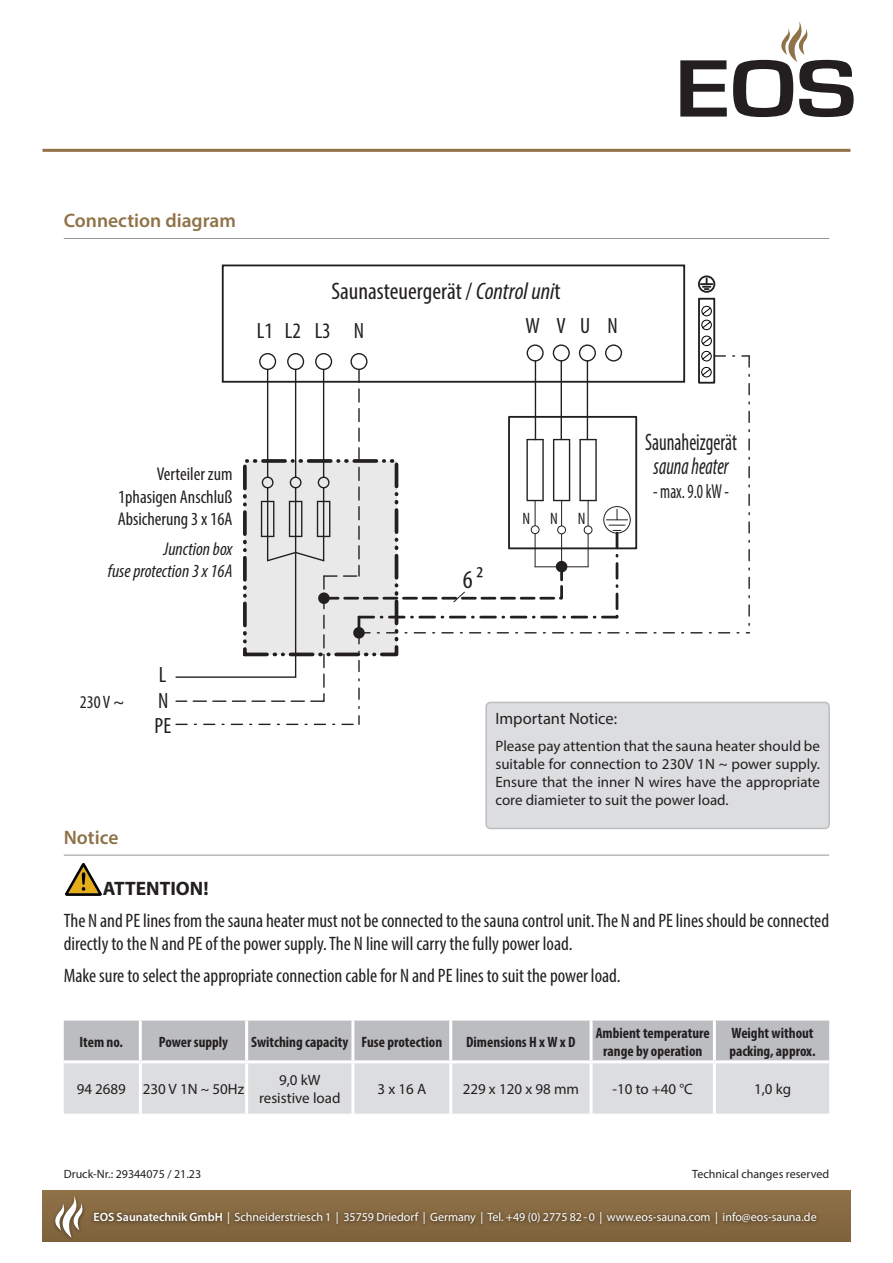
<style>
.page{position:relative;width:893px;height:1263px;background:#fff}
.page>*{position:absolute;margin:0;border:0;box-sizing:border-box;transform-origin:0 0}
.t1{font:condensed 25.8px "Myriad Pro";color:#231f20}
.t2{font:condensed 24px "Myriad Pro";color:#231f20}
.t3{font:condensed 24px/24px "Myriad Pro";color:#231f20;text-align:center;scale:.8 1}
.t4{font:condensed 22.2px/26.2px "Myriad Pro";color:#231f20}
.t5{font:condensed 20.25px "Myriad Pro";color:#231f20;scale:.8 1}
.Fließtest{font:condensed 19.5px/23.4px "Myriad Pro";color:#231f20}
.t6{font:600 19.5px "Myriad Pro";color:#907248}
.Fließtest-2{font:700 19.5px "Myriad Pro";color:#231f20}
.t7{font:condensed 18.45px/22.2px "Myriad Pro";color:#231f20;text-align:justify}
.t8{font:italic condensed 18.45px/22.2px "Myriad Pro";color:#231f20;text-align:right}
.t9{font:condensed 18px "Myriad Pro";color:#231f20}
.t10{font:condensed 16.65px "Myriad Pro";color:#231f20}
.t11{font:16.5px "Myriad Pro";color:#231f20}
.t12{font:15px/18px "Myriad Pro";color:#231f20;text-align:center}
.t13{font:700 condensed 15px/18px "Myriad Pro";color:#231f20;text-align:center}
.t14{font:12px "Myriad Pro";color:#fff}
.t15{font:12px "Myriad Pro";color:#231f20}
.s1{font-style:italic}
.s2{font-stretch:normal}
.s3{font-size:14.25px}
.s4{font-weight:600}
</style>
<div class="page">
<svg style="left:680px;top:60px;width:47px;height:57px"></svg>
<svg style="left:733px;top:21px;width:121px;height:96px"></svg>
<hr style="left:43px;top:149px;width:807px;height:3px;background:#907248">
<div style="left:43px;top:1191px;width:807px;height:51px;background:#8a6d44"></div>
<div style="left:90px;top:1208px;width:731px;height:20px;background:#231f20;opacity:.75"></div>
<div style="left:52px;top:1194px;width:34px;height:48px;background:#7e633d"></div>
<svg style="left:53px;top:1195px;width:31px;height:43px"></svg>
<div style="left:527px;top:344px;width:17px;height:17px;border:1px solid #231f20;border-radius:50%"></div>
<div style="left:553px;top:344px;width:17px;height:17px;border:1px solid #231f20;border-radius:50%"></div>
<div style="left:579px;top:344px;width:17px;height:17px;border:1px solid #231f20;border-radius:50%"></div>
<div style="left:605px;top:344px;width:17px;height:17px;border:1px solid #231f20;border-radius:50%"></div>
<div style="left:222px;top:264px;width:463px;height:119px;border:2px solid #231f20"></div>
<div style="left:698px;top:298px;width:17px;height:86px;border:2px solid #231f20"></div>
<svg style="left:701px;top:278px;width:11px;height:12px"></svg>
<div style="left:698px;top:275px;width:17px;height:18px;border:2px solid #231f20;border-radius:50%"></div>
<div style="left:701px;top:336px;width:11px;height:10px;border:1px solid #000;border-radius:50%"></div>
<svg style="left:701px;top:337px;width:11px;height:8px"></svg>
<div style="left:701px;top:320px;width:11px;height:10px;border:1px solid #000;border-radius:50%"></div>
<svg style="left:701px;top:321px;width:11px;height:8px"></svg>
<div style="left:701px;top:306px;width:11px;height:10px;border:1px solid #000;border-radius:50%"></div>
<svg style="left:701px;top:307px;width:11px;height:8px"></svg>
<div style="left:701px;top:351px;width:11px;height:10px;border:1px solid #000;border-radius:50%"></div>
<svg style="left:176px;top:352px;width:574px;height:373px"></svg>
<div style="left:531px;top:526px;width:8px;height:8px;background:#fff;border-radius:50%"></div>
<div style="left:531px;top:525px;width:8px;height:9px;border:1px solid #231f20;border-radius:50%"></div>
<div style="left:558px;top:526px;width:7px;height:8px;background:#fff;border-radius:50%"></div>
<div style="left:557px;top:525px;width:9px;height:9px;border:1px solid #231f20;border-radius:50%"></div>
<div style="left:584px;top:526px;width:8px;height:8px;background:#fff;border-radius:50%"></div>
<div style="left:584px;top:525px;width:8px;height:9px;border:1px solid #231f20;border-radius:50%"></div>
<div style="left:558px;top:563px;width:7px;height:7px;background:#231f20;border-radius:50%"></div>
<div style="left:556px;top:561px;width:11px;height:11px;border:4px solid #231f20;border-radius:50%"></div>
<hr style="left:64px;top:238px;width:765px;height:1px;background:#939598">
<hr style="left:64px;top:855px;width:765px;height:1px;background:#939598">
<svg style="left:64px;top:1020px;width:765px;height:93px;background:#cecfd1"></svg>
<hr style="left:139px;top:1020px;width:3px;height:40px;background:#fff">
<hr style="left:245px;top:1020px;width:3px;height:40px;background:#fff">
<hr style="left:351px;top:1020px;width:3px;height:40px;background:#fff">
<hr style="left:449px;top:1020px;width:3px;height:40px;background:#fff">
<hr style="left:590px;top:1020px;width:3px;height:40px;background:#fff">
<hr style="left:713px;top:1020px;width:3px;height:40px;background:#fff">
<hr style="left:139px;top:1063px;width:3px;height:50px;background:#fff">
<hr style="left:245px;top:1063px;width:3px;height:50px;background:#fff">
<hr style="left:351px;top:1063px;width:3px;height:50px;background:#fff">
<hr style="left:449px;top:1063px;width:3px;height:50px;background:#fff">
<hr style="left:590px;top:1063px;width:3px;height:50px;background:#fff">
<hr style="left:713px;top:1063px;width:3px;height:50px;background:#fff">
<hr style="left:64px;top:1060px;width:76px;height:3px;background:#fff">
<hr style="left:140px;top:1060px;width:107px;height:3px;background:#fff">
<hr style="left:247px;top:1060px;width:106px;height:3px;background:#fff">
<hr style="left:353px;top:1060px;width:98px;height:3px;background:#fff">
<hr style="left:451px;top:1060px;width:140px;height:3px;background:#fff">
<hr style="left:591px;top:1060px;width:123px;height:3px;background:#fff">
<hr style="left:714px;top:1060px;width:115px;height:3px;background:#fff">
<img style="left:65px;top:863px;width:36px;height:32px">
<div style="left:486px;top:702px;width:343px;height:126px;background:#dcdddf;border-radius:4px"></div>
<div style="left:485px;top:702px;width:345px;height:127px;border:2px solid #bcbdc0;border-radius:4px"></div>
<p class="t6" style="left:64px;top:208px;width:174px">Connection diagram</p>
<p class="t2" style="left:331px;top:276px;width:231px">Saunasteuergerät / <span class="s1">Control uni</span>t</p>
<p class="t4" style="left:257px;top:317px;width:109px">L1 L2 L3 N</p>
<p class="t4" style="left:525px;top:312px;width:94px">WVUN</p>
<p class="t7" style="left:118px;top:463px;width:116px;text-indent:39px">Verteiler zum 1phasigen Anschluß Absicherung 3 x 16A</p>
<p class="t8" style="left:108px;top:537px;width:126px">Junction box<br>fuse protection 3 x 16A</p>
<p class="t9" style="left:80px;top:691px;width:46px">230 V <span class="s2">~</span></p>
<p class="t1" style="left:72px;top:691px;width:71px">230 V AC</p>
<p class="t4" style="left:158px;top:661px;width:12px">L<br>N</p>
<p class="t4" style="left:154px;top:712px;width:18px">PE</p>
<p class="t6" style="left:64px;top:825px;width:56px">Notice</p>
<p class="t1" style="left:463px;top:563px;width:22px">6 ²</p>
<p class="t10" style="left:522px;top:509px;width:65px">NNN</p>
<p class="t3" style="left:645px;top:430px;width:116px">Saunaheizgerät <span class="s1">sauna heater</span></p>
<p class="t5" style="left:653px;top:479px;width:96px">- max. 9.0 kW -</p>
<p class="t11" style="left:495px;top:708px;width:123px">Important Notice:</p>
<p class="t12" style="left:495px;top:736px;width:326px;text-align:justify">Please pay attention that the sauna heater should be suitable for connection to 230V 1N ~ power supply.<br>Ensure that the inner N wires have the appropriate core diamieter to suit the power load.</p>
<p class="Fließtest-2" style="left:103px;top:876px;width:107px">ATTENTION!</p>
<p class="Fließtest" style="left:64px;top:909px;width:767px">The N and PE lines from the sauna heater must not be connected to the sauna control unit. The N and PE lines should be connected directly to the N and PE of the power supply. The N line will carry the fully power load.</p>
<p class="Fließtest" style="left:64px;top:964px;width:558px">Make sure to select the appropriate connection cable for N and PE lines to suit the power load.</p>
<p class="t13" style="left:79px;top:1032px;width:45px">Item no.</p>
<p class="t13" style="left:159px;top:1032px;width:71px">Power supply</p>
<p class="t13" style="left:251px;top:1032px;width:99px">Switching capacity</p>
<p class="t13" style="left:361px;top:1032px;width:82px">Fuse protection</p>
<p class="t13" style="left:466px;top:1032px;width:111px">Dimensions H x W x D</p>
<p class="t13" style="left:596px;top:1023px;width:116px">Ambient temperature range by operation</p>
<p class="t13" style="left:729px;top:1023px;width:88px;text-align:left">Weight without packing, approx.</p>
<p class="t12" style="left:77px;top:1079px;width:51px">94 2689</p>
<p class="t12" style="left:143px;top:1079px;width:103px">230 V 1N <span class="s3">~</span> 50Hz</p>
<p class="t12" style="left:259px;top:1070px;width:83px">9,0 kW resistive load</p>
<p class="t12" style="left:377px;top:1079px;width:50px">3 x 16 A</p>
<p class="t12" style="left:463px;top:1079px;width:118px">229 x 120 x 98 mm</p>
<p class="t12" style="left:612px;top:1079px;width:82px">-10 to +40 °C</p>
<p class="t12" style="left:754px;top:1079px;width:39px">1,0 kg</p>
<p class="t15" style="left:64px;top:1167px;width:139px">Druck-Nr.: 29344075 / 21.23</p>
<p class="t15" style="left:692px;top:1167px;width:138px">Technical changes reserved</p>
<p class="t14" style="left:94px;top:1210px;width:725px"><span class="s4">EOS Saunatechnik GmbH</span> | Schneiderstriesch 1 | 35759 Driedorf | Germany | Tel. +49 (0) 2775 82 - 0 | www.eos-sauna.com | info@eos-sauna.de</p>
</div>
